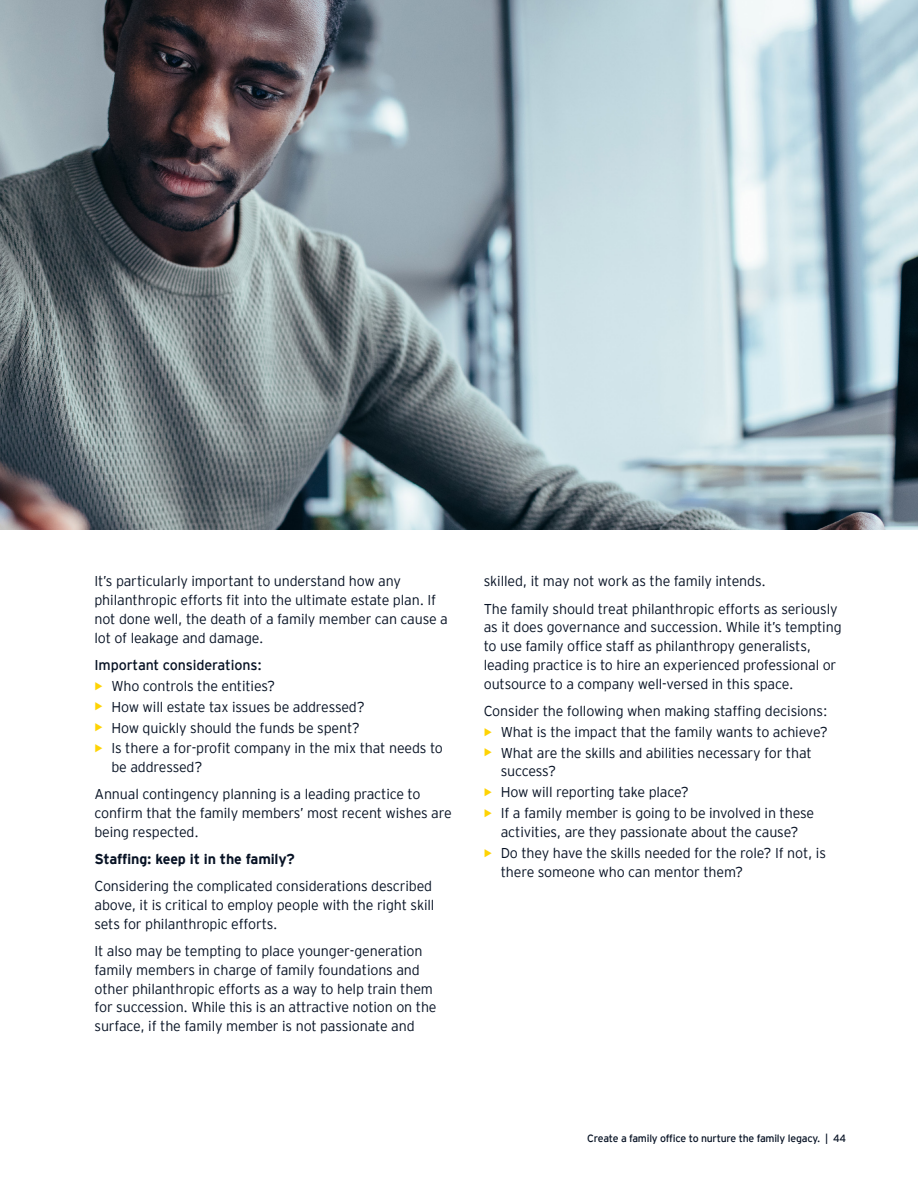
<style>
.page{position:relative;width:918px;height:1188px;background:#fff}
.page>*{position:absolute;margin:0;border:0;box-sizing:border-box;transform-origin:0 0}
.Body_text_PUBS{font:300 14.25px/18.8px "EY Interstate";letter-spacing:-.01em;color:#071224}
.Body_text_PUBS-2{font:700 14.25px "EY Interstate";letter-spacing:-.01em;color:#071224}
.Body_text_PUBS-3{font:300 14.25px "EY Interstate";letter-spacing:-.01em;color:#071224}
.t1{font:10.5px "EY Interstate";letter-spacing:-.02em;color:#071224}
.s1{font-weight:700;font-size:15.75px;color:#fed304}
</style>
<div class="page">
<img style="left:0;top:0;width:918px;height:530px">
<p class="Body_text_PUBS" style="left:94px;top:571px;width:355px">It’s particularly important to understand how any philanthropic efforts fit into the ultimate estate plan. If not done well, the death of a family member can cause a lot of leakage and damage.</p>
<p class="Body_text_PUBS-3" style="left:94px;top:655px;width:169px">Important considerations:</p>
<p class="Body_text_PUBS" style="left:94px;top:676px;width:182px"><span class="s1">•</span> Who controls the entities?</p>
<p class="Body_text_PUBS" style="left:94px;top:696px;width:272px"><span class="s1">•</span> How will estate tax issues be addressed?</p>
<p class="Body_text_PUBS" style="left:94px;top:717px;width:267px"><span class="s1">•</span> How quickly should the funds be spent?</p>
<p class="Body_text_PUBS" style="left:112px;top:738px;width:333px;text-indent:-17px"><span class="s1">•</span> Is there a for-profit company in the mix that needs to be addressed?</p>
<p class="Body_text_PUBS" style="left:94px;top:784px;width:359px">Annual contingency planning is a leading practice to confirm that the family members’ most recent wishes are being respected.</p>
<p class="Body_text_PUBS-2" style="left:94px;top:849px;width:202px">Staffing: keep it in the family?</p>
<p class="Body_text_PUBS" style="left:94px;top:876px;width:342px">Considering the complicated considerations described above, it is critical to employ people with the right skill sets for philanthropic efforts.</p>
<p class="Body_text_PUBS" style="left:94px;top:941px;width:344px">It also may be tempting to place younger-generation family members in charge of family foundations and other philanthropic efforts as a way to help train them for succession. While this is an attractive notion on the surface, if the family member is not passionate and</p>
<p class="Body_text_PUBS" style="left:484px;top:571px;width:284px">skilled, it may not work as the family intends.</p>
<p class="Body_text_PUBS" style="left:484px;top:598px;width:359px">The family should treat philanthropic efforts as seriously as it does governance and succession. While it’s tempting to use family office staff as philanthropy generalists, leading practice is to hire an experienced professional or outsource to a company well-versed in this space.</p>
<p class="Body_text_PUBS" style="left:484px;top:701px;width:345px">Consider the following when making staffing decisions:</p>
<p class="Body_text_PUBS" style="left:484px;top:722px;width:346px"><span class="s1">•</span> What is the impact that the family wants to achieve?</p>
<p class="Body_text_PUBS" style="left:501px;top:742px;width:313px;text-indent:-17px"><span class="s1">•</span> What are the skills and abilities necessary for that success?</p>
<p class="Body_text_PUBS" style="left:484px;top:782px;width:207px"><span class="s1">•</span> How will reporting take place?</p>
<p class="Body_text_PUBS" style="left:484px;top:803px;width:332px;text-align:center"><span class="s1">•</span> If a family member is going to be involved in these activities, are they passionate about the cause?</p>
<p class="Body_text_PUBS" style="left:501px;top:843px;width:327px;text-indent:-17px"><span class="s1">•</span> Do they have the skills needed for the role? If not, is there someone who can mentor them?</p>
<p class="t1" style="left:587px;top:1131px;width:260px">Create a family office to nurture the family legacy. | 44</p>
</div>
